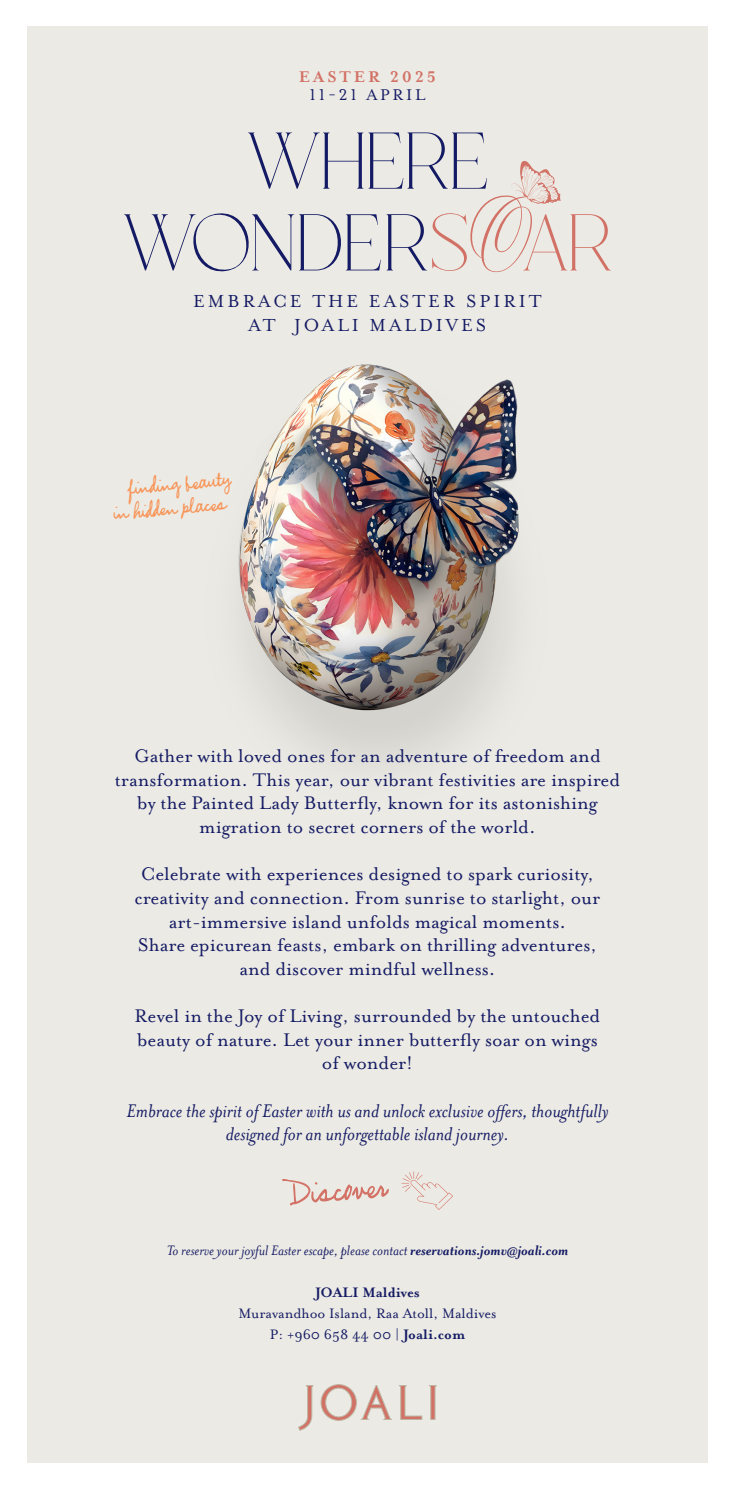
<style>
.page{position:relative;width:735px;height:1489px;background:#fff}
.page>*{position:absolute;margin:0;border:0;box-sizing:border-box;transform-origin:0 0}
.t1{font:80.15px "Bromawo";letter-spacing:-.01em;color:#141b64}
.t2{font:21.7px "Mariette";color:#f79559}
.t3{font:21px/23.6px "Mrs Eaves OT";color:#141b64;text-align:center}
.t4{font:italic 21px/23.6px "Mrs Eaves OT";color:#141b64;text-align:center}
.t5{font:20.12px "Mrs Eaves OT";letter-spacing:.15em;color:#141b64}
.t6{font:700 17.85px "Mrs Eaves OT";letter-spacing:.16em;color:#d27266}
.t7{font:17.85px "Mrs Eaves OT";letter-spacing:.15em;color:#141b64}
.t8{font:italic 15.75px "Mrs Eaves OT";color:#141b64}
.t9{font:15.75px "Mrs Eaves OT";color:#141b64}
.t10{font:700 15.75px "Mrs Eaves OT";color:#141b64}
.s1{color:#d27266}
.s2{font-weight:700}
</style>
<div class="page">
<div style="left:27px;top:26px;width:680px;height:1436px;background:#eceae4"></div>
<img style="left:238px;top:364px;width:281px;height:399px">
<svg style="left:470px;top:161px;width:90px;height:112px"></svg>
<svg style="left:298px;top:1384px;width:138px;height:46px"></svg>
<svg style="left:282px;top:1179px;width:106px;height:26px"></svg>
<svg style="left:401px;top:1171px;width:52px;height:38px"></svg>
<p class="t6" style="left:299px;top:67px;width:139px">EASTER 2025</p>
<p class="t7" style="left:309px;top:85px;width:117px">11-21 APRIL</p>
<p class="t1" style="left:245px;top:92px;width:245px">WHERE</p>
<p class="t1" style="left:121px;top:174px;width:493px">WONDER<span class="s1">S AR</span></p>
<p class="t5" style="left:193px;top:290px;width:350px">EMBRACE THE EASTER SPIRIT</p>
<p class="t5" style="left:248px;top:314px;width:239px">AT JOALI MALDIVES</p>
<p class="t2" style="left:126px;top:474px;width:105px;rotate:-5deg">finding beauty</p>
<p class="t2" style="left:112px;top:499px;width:115px;rotate:-5deg">in hidden places</p>
<p class="t3" style="left:115px;top:744px;width:506px">Gather with loved ones for an adventure of freedom and transformation. This year, our vibrant festivities are inspired by the Painted Lady Butterfly, known for its astonishing</p>
<p class="t3" style="left:199px;top:815px;width:337px">migration to secret corners of the world.</p>
<p class="t3" style="left:141px;top:862px;width:454px">Celebrate with experiences designed to spark curiosity,</p>
<p class="t3" style="left:134px;top:886px;width:467px">creativity and connection. From sunrise to starlight, our art-immersive island unfolds magical moments.</p>
<p class="t3" style="left:138px;top:933px;width:460px">Share epicurean feasts, embark on thrilling adventures,</p>
<p class="t3" style="left:239px;top:957px;width:257px">and discover mindful wellness.</p>
<p class="t3" style="left:134px;top:1004px;width:467px;text-align:left">Revel in the Joy of Living, surrounded by the untouched beauty of nature. Let your inner butterfly soar on wings</p>
<p class="t3" style="left:322px;top:1051px;width:93px">of wonder!</p>
<p class="t4" style="left:126px;top:1098px;width:483px">Embrace the spirit of Easter with us and unlock exclusive offers, thoughtfully designed for an unforgettable island journey.</p>
<p class="t8" style="left:167px;top:1241px;width:403px">To reserve your joyful Easter escape, please contact <span class="s2">reservations.jomv@joali.com</span></p>
<p class="t10" style="left:315px;top:1283px;width:106px">JOALI Maldives</p>
<p class="t9" style="left:238px;top:1304px;width:259px">Muravandhoo Island, Raa Atoll, Maldives</p>
<p class="t9" style="left:270px;top:1325px;width:196px">P: +960 658 44 00 | <span class="s2">Joali.com</span></p>
</div>
